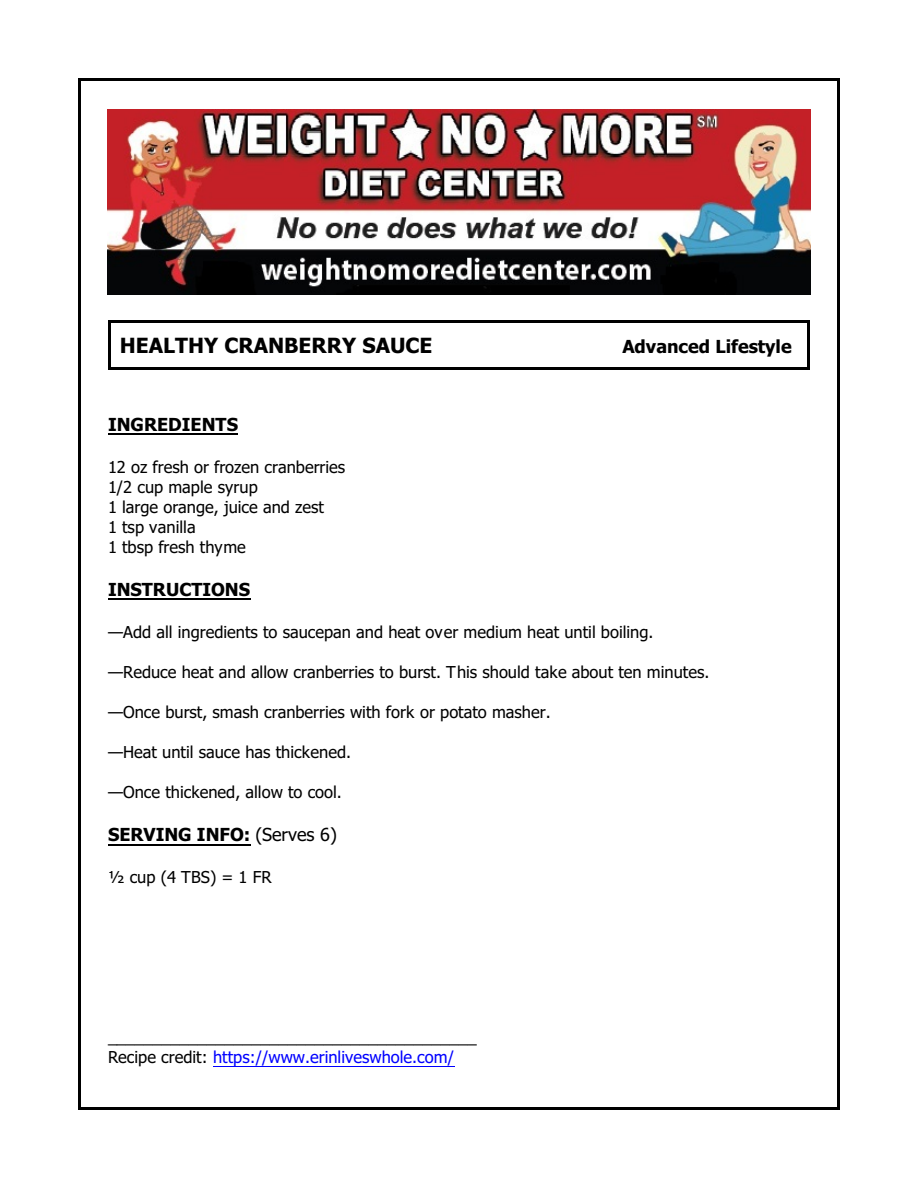
<style>
.page{position:relative;width:918px;height:1188px;background:#fff}
.page>*{position:absolute;margin:0;border:0;box-sizing:border-box;transform-origin:0 0}
.t1{font:700 21px "Tahoma";color:#000}
.t2{font:700 18px "Tahoma";color:#000}
.t3{font:16.5px/20px "Tahoma";color:#000}
.s1{font-weight:400}
.s2{color:#00f}
</style>
<div class="page">
<hr style="left:78px;top:78px;width:3px;height:1032px;background:#000">
<hr style="left:837px;top:78px;width:3px;height:1032px;background:#000">
<hr style="left:78px;top:78px;width:762px;height:3px;background:#000">
<hr style="left:78px;top:1107px;width:762px;height:3px;background:#000">
<img style="left:108px;top:110px;width:702px;height:185px">
<hr style="left:108px;top:320px;width:3px;height:49px;background:#000">
<hr style="left:807px;top:320px;width:3px;height:49px;background:#000">
<hr style="left:108px;top:320px;width:701px;height:3px;background:#000">
<hr style="left:108px;top:367px;width:701px;height:2px;background:#000">
<hr style="left:108px;top:434px;width:130px;height:1px;background:#000">
<hr style="left:108px;top:599px;width:142px;height:1px;background:#000">
<hr style="left:108px;top:844px;width:142px;height:1px;background:#000">
<hr style="left:213px;top:1066px;width:241px;height:1px;background:#00f">
<p class="t1" style="left:120px;top:337px;width:314px">HEALTHY CRANBERRY SAUCE</p>
<p class="t2" style="left:622px;top:340px;width:171px">Advanced Lifestyle</p>
<p class="t2" style="left:108px;top:417px;width:132px">INGREDIENTS</p>
<p class="t3" style="left:108px;top:458px;width:239px">12 oz fresh or frozen cranberries<br>1/2 cup maple syrup<br>1 large orange, juice and zest<br>1 tsp vanilla<br>1 tbsp fresh thyme</p>
<p class="t2" style="left:108px;top:582px;width:144px">INSTRUCTIONS</p>
<p class="t3" style="left:108px;top:624px;width:547px">—Add all ingredients to saucepan and heat over medium heat until boiling.</p>
<p class="t3" style="left:108px;top:664px;width:603px">—Reduce heat and allow cranberries to burst. This should take about ten minutes.</p>
<p class="t3" style="left:108px;top:704px;width:444px">—Once burst, smash cranberries with fork or potato masher.</p>
<p class="t3" style="left:108px;top:744px;width:245px">—Heat until sauce has thickened.</p>
<p class="t3" style="left:108px;top:784px;width:235px">—Once thickened, allow to cool.</p>
<p class="t2" style="left:108px;top:828px;width:230px">SERVING INFO: <span class="s1">(Serves 6)</span></p>
<p class="t3" style="left:108px;top:869px;width:165px">½ cup (4 TBS) = 1 FR</p>
<p class="t3" style="left:108px;top:1029px;width:370px">_________________________________________<br>Recipe credit: <span class="s2">https://www.erinliveswhole.com/</span></p>
</div>
